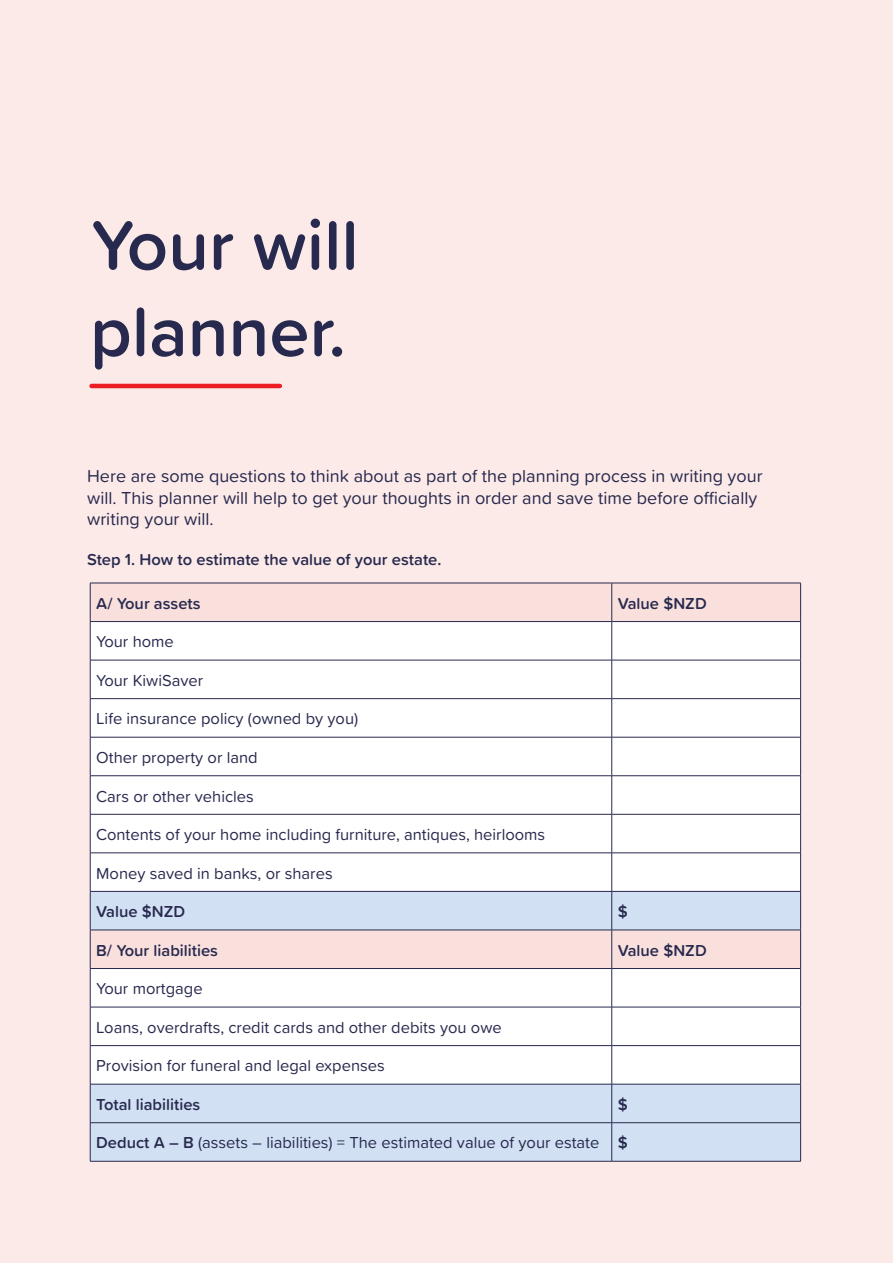
<style>
.page{position:relative;width:893px;height:1263px;background:#fbeae7}
.page>*{position:absolute;margin:0;border:0;box-sizing:border-box;transform-origin:0 0}
.t1{font:600 72px/86.4px "Proxima Soft";color:#28294e}
.t2{font:18px/21.6px "Proxima Soft";color:#28294e}
.t3{font:16.5px "Proxima Soft";color:#28294e}
.t4{font:600 16.5px "Proxima Soft";color:#28294e}
.s1{font-weight:600}
</style>
<div class="page">
<div style="left:91px;top:622px;width:709px;height:269px;background:#fff"></div>
<svg style="left:91px;top:892px;width:709px;height:269px;background:#e8ecf3"></svg>
<hr style="left:90px;top:583px;width:522px;height:1px;background:#28294e">
<hr style="left:90px;top:583px;width:1px;height:38px;background:#28294e">
<hr style="left:612px;top:583px;width:189px;height:1px;background:#28294e">
<hr style="left:611px;top:583px;width:1px;height:38px;background:#28294e">
<hr style="left:800px;top:583px;width:1px;height:38px;background:#28294e">
<hr style="left:90px;top:621px;width:522px;height:1px;background:#28294e">
<hr style="left:90px;top:622px;width:1px;height:38px;background:#28294e">
<hr style="left:612px;top:621px;width:189px;height:1px;background:#28294e">
<hr style="left:611px;top:622px;width:1px;height:38px;background:#28294e">
<hr style="left:800px;top:622px;width:1px;height:38px;background:#28294e">
<hr style="left:90px;top:660px;width:522px;height:1px;background:#28294e">
<hr style="left:90px;top:660px;width:1px;height:38px;background:#28294e">
<hr style="left:612px;top:660px;width:189px;height:1px;background:#28294e">
<hr style="left:611px;top:660px;width:1px;height:38px;background:#28294e">
<hr style="left:800px;top:660px;width:1px;height:38px;background:#28294e">
<hr style="left:90px;top:698px;width:522px;height:1px;background:#28294e">
<hr style="left:90px;top:699px;width:1px;height:38px;background:#28294e">
<hr style="left:612px;top:698px;width:189px;height:1px;background:#28294e">
<hr style="left:611px;top:699px;width:1px;height:38px;background:#28294e">
<hr style="left:800px;top:699px;width:1px;height:38px;background:#28294e">
<hr style="left:90px;top:737px;width:522px;height:1px;background:#28294e">
<hr style="left:90px;top:737px;width:1px;height:38px;background:#28294e">
<hr style="left:612px;top:737px;width:189px;height:1px;background:#28294e">
<hr style="left:611px;top:737px;width:1px;height:38px;background:#28294e">
<hr style="left:800px;top:737px;width:1px;height:38px;background:#28294e">
<hr style="left:90px;top:775px;width:522px;height:1px;background:#28294e">
<hr style="left:90px;top:776px;width:1px;height:38px;background:#28294e">
<hr style="left:612px;top:775px;width:189px;height:1px;background:#28294e">
<hr style="left:611px;top:776px;width:1px;height:38px;background:#28294e">
<hr style="left:800px;top:776px;width:1px;height:38px;background:#28294e">
<hr style="left:90px;top:814px;width:522px;height:1px;background:#28294e">
<hr style="left:90px;top:814px;width:1px;height:39px;background:#28294e">
<hr style="left:612px;top:814px;width:189px;height:1px;background:#28294e">
<hr style="left:611px;top:814px;width:1px;height:39px;background:#28294e">
<hr style="left:800px;top:814px;width:1px;height:39px;background:#28294e">
<hr style="left:90px;top:852px;width:522px;height:1px;background:#28294e">
<hr style="left:90px;top:853px;width:1px;height:38px;background:#28294e">
<hr style="left:612px;top:852px;width:189px;height:1px;background:#28294e">
<hr style="left:611px;top:853px;width:1px;height:38px;background:#28294e">
<hr style="left:800px;top:853px;width:1px;height:38px;background:#28294e">
<hr style="left:90px;top:891px;width:522px;height:1px;background:#28294e">
<hr style="left:90px;top:891px;width:1px;height:39px;background:#28294e">
<hr style="left:612px;top:891px;width:189px;height:1px;background:#28294e">
<hr style="left:611px;top:891px;width:1px;height:39px;background:#28294e">
<hr style="left:800px;top:891px;width:1px;height:39px;background:#28294e">
<hr style="left:90px;top:930px;width:522px;height:1px;background:#28294e">
<hr style="left:90px;top:930px;width:1px;height:38px;background:#28294e">
<hr style="left:612px;top:930px;width:189px;height:1px;background:#28294e">
<hr style="left:611px;top:930px;width:1px;height:38px;background:#28294e">
<hr style="left:800px;top:930px;width:1px;height:38px;background:#28294e">
<hr style="left:90px;top:968px;width:522px;height:1px;background:#28294e">
<hr style="left:90px;top:969px;width:1px;height:38px;background:#28294e">
<hr style="left:612px;top:968px;width:189px;height:1px;background:#28294e">
<hr style="left:611px;top:969px;width:1px;height:38px;background:#28294e">
<hr style="left:800px;top:969px;width:1px;height:38px;background:#28294e">
<hr style="left:90px;top:1007px;width:522px;height:1px;background:#28294e">
<hr style="left:90px;top:1007px;width:1px;height:38px;background:#28294e">
<hr style="left:612px;top:1007px;width:189px;height:1px;background:#28294e">
<hr style="left:611px;top:1007px;width:1px;height:38px;background:#28294e">
<hr style="left:800px;top:1007px;width:1px;height:38px;background:#28294e">
<hr style="left:90px;top:1045px;width:522px;height:1px;background:#28294e">
<hr style="left:90px;top:1046px;width:1px;height:38px;background:#28294e">
<hr style="left:612px;top:1045px;width:189px;height:1px;background:#28294e">
<hr style="left:611px;top:1046px;width:1px;height:38px;background:#28294e">
<hr style="left:800px;top:1046px;width:1px;height:38px;background:#28294e">
<hr style="left:90px;top:1084px;width:522px;height:1px;background:#28294e">
<hr style="left:90px;top:1084px;width:1px;height:38px;background:#28294e">
<hr style="left:612px;top:1084px;width:189px;height:1px;background:#28294e">
<hr style="left:611px;top:1084px;width:1px;height:38px;background:#28294e">
<hr style="left:800px;top:1084px;width:1px;height:38px;background:#28294e">
<hr style="left:90px;top:1122px;width:522px;height:1px;background:#28294e">
<hr style="left:90px;top:1123px;width:1px;height:38px;background:#28294e">
<hr style="left:612px;top:1122px;width:189px;height:1px;background:#28294e">
<hr style="left:611px;top:1123px;width:1px;height:38px;background:#28294e">
<hr style="left:800px;top:1123px;width:1px;height:38px;background:#28294e">
<hr style="left:90px;top:1161px;width:522px;height:1px;background:#28294e">
<hr style="left:612px;top:1161px;width:189px;height:1px;background:#28294e">
<hr style="left:92px;top:384px;width:188px;height:4px;background:#ed1d24">
<h1 class="t1" style="left:90px;top:199px;width:270px">Your will planner.</h1>
<p class="t2" style="left:87px;top:464px;width:677px">Here are some questions to think about as part of the planning process in writing your will. This planner will help to get your thoughts in order and save time before officially writing your will.</p>
<p class="t4" style="left:87px;top:547px;width:356px">Step 1. How to estimate the value of your estate.</p>
<p class="t4" style="left:96px;top:591px;width:106px">A/ Your assets</p>
<p class="t4" style="left:618px;top:591px;width:90px">Value $NZD</p>
<p class="t3" style="left:96px;top:629px;width:79px">Your home</p>
<p class="t3" style="left:96px;top:668px;width:109px">Your KiwiSaver</p>
<p class="t3" style="left:96px;top:706px;width:264px">Life insurance policy (owned by you)</p>
<p class="t3" style="left:96px;top:745px;width:163px">Other property or land</p>
<p class="t3" style="left:96px;top:784px;width:159px">Cars or other vehicles</p>
<p class="t3" style="left:96px;top:822px;width:450px">Contents of your home including furniture, antiques, heirlooms</p>
<p class="t3" style="left:96px;top:861px;width:238px">Money saved in banks, or shares</p>
<p class="t4" style="left:96px;top:899px;width:90px">Value $NZD</p>
<p class="t4" style="left:618px;top:899px;width:11px">$</p>
<p class="t4" style="left:96px;top:938px;width:123px">B/ Your liabilities</p>
<p class="t4" style="left:618px;top:938px;width:90px">Value $NZD</p>
<p class="t3" style="left:96px;top:976px;width:108px">Your mortgage</p>
<p class="t3" style="left:96px;top:1015px;width:407px">Loans, overdrafts, credit cards and other debits you owe</p>
<p class="t3" style="left:96px;top:1053px;width:290px">Provision for funeral and legal expenses</p>
<p class="t4" style="left:96px;top:1092px;width:106px">Total liabilities</p>
<p class="t4" style="left:618px;top:1092px;width:11px">$</p>
<p class="t3" style="left:96px;top:1130px;width:533px"><span class="s1">Deduct A – B</span> (assets – liabilities) = The estimated value of your estate <span class="s1">$</span></p>
</div>
